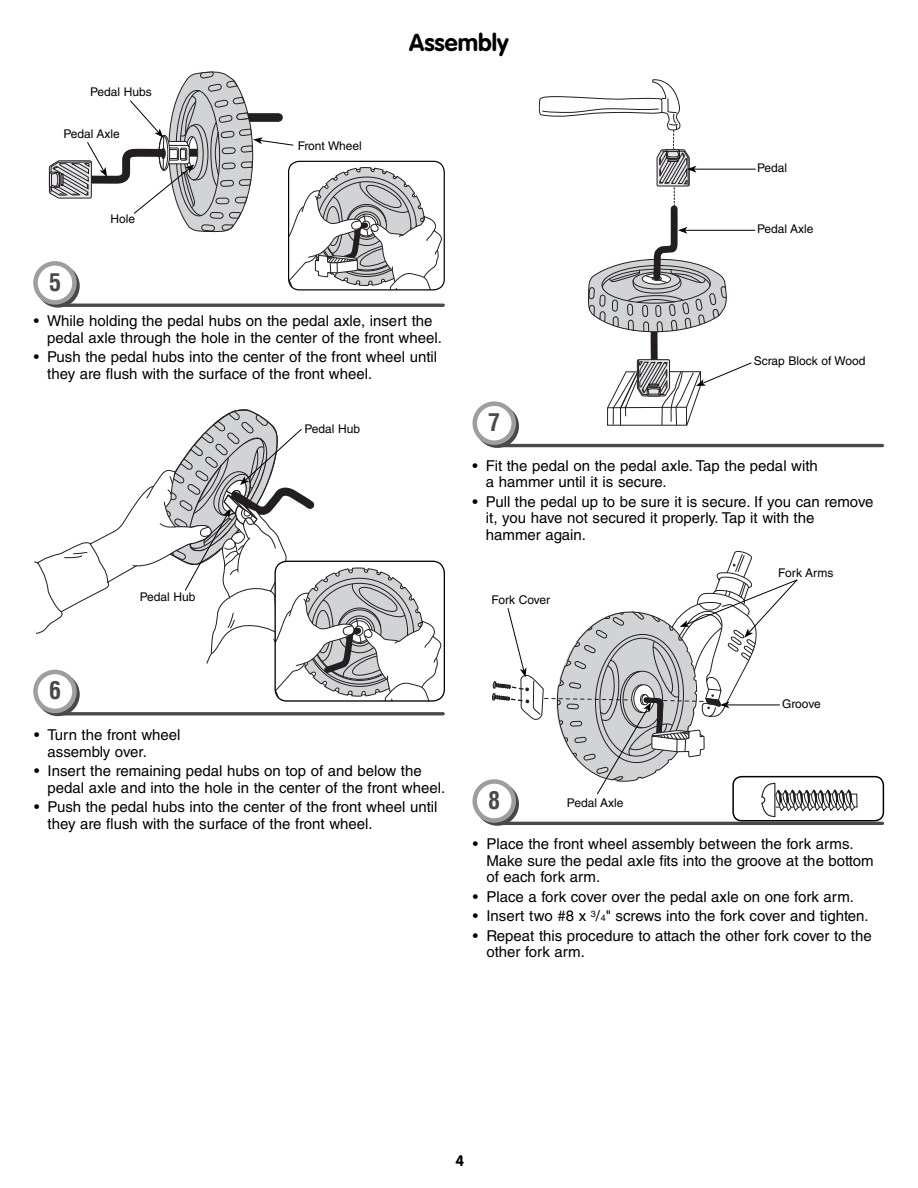
<style>
.page{position:relative;width:918px;height:1188px;background:#fff}
.page>*{position:absolute;margin:0;border:0;box-sizing:border-box;transform-origin:0 0}
.t1{font:700 24px "VAG Rounded Std";color:#000}
.t2{font:700 condensed 24px "Helvetica LT Std";color:#494949}
.t3{font:15px/16.5px "Helvetica LT Std";color:#000}
.t4{font:700 15px "VAG Rounded Std";color:#000}
.t5{font:12px "Helvetica LT Std";color:#000}
.s1{font-size:9px}
</style>
<div class="page">
<hr style="left:694px;top:169px;width:62px;height:1px;background:#000">
<hr style="left:685px;top:230px;width:70px;height:1px;background:#000">
<svg style="left:538px;top:79px;width:214px;height:347px"></svg>
<svg style="left:48px;top:71px;width:396px;height:230px"></svg>
<div style="left:288px;top:161px;width:157px;height:129px;border:1px solid #000;border-radius:11px"></div>
<svg style="left:34px;top:409px;width:410px;height:291px"></svg>
<div style="left:274px;top:561px;width:171px;height:141px;border:1px solid #000;border-radius:12px"></div>
<hr style="left:60px;top:304px;width:383px;height:3px;background:#494949">
<svg style="left:38px;top:266px;width:39px;height:39px"></svg>
<div style="left:36px;top:264px;width:44px;height:44px;border:4px solid #494949;border-radius:50%"></div>
<svg style="left:35px;top:263px;width:39px;height:39px"></svg>
<div style="left:33px;top:261px;width:44px;height:44px;border:4px solid #9e9e9e;border-radius:50%"></div>
<hr style="left:60px;top:712px;width:383px;height:3px;background:#494949">
<svg style="left:38px;top:675px;width:39px;height:39px"></svg>
<div style="left:36px;top:673px;width:44px;height:43px;border:4px solid #494949;border-radius:50%"></div>
<div style="left:35px;top:672px;width:39px;height:39px;background:#fff;border-radius:50%"></div>
<div style="left:33px;top:670px;width:44px;height:43px;border:4px solid #9e9e9e;border-radius:50%"></div>
<hr style="left:499px;top:444px;width:383px;height:3px;background:#494949">
<svg style="left:478px;top:407px;width:39px;height:39px"></svg>
<div style="left:476px;top:404px;width:43px;height:44px;border:4px solid #494949;border-radius:50%"></div>
<svg style="left:475px;top:404px;width:39px;height:39px"></svg>
<div style="left:472px;top:401px;width:44px;height:44px;border:4px solid #9e9e9e;border-radius:50%"></div>
<hr style="left:499px;top:822px;width:383px;height:3px;background:#494949">
<svg style="left:478px;top:784px;width:39px;height:40px"></svg>
<div style="left:476px;top:782px;width:43px;height:44px;border:4px solid #494949;border-radius:50%"></div>
<svg style="left:475px;top:782px;width:39px;height:38px"></svg>
<div style="left:472px;top:779px;width:44px;height:44px;border:4px solid #9e9e9e;border-radius:50%"></div>
<div style="left:775px;top:794px;width:82px;height:13px;border:1px solid #231f20"></div>
<svg style="left:491px;top:551px;width:364px;height:267px"></svg>
<div style="left:732px;top:776px;width:152px;height:45px;border:2px solid #000;border-radius:9px"></div>
<p class="t5" style="left:90px;top:88px;width:63px">Pedal Hubs</p>
<p class="t5" style="left:63px;top:129px;width:58px">Pedal Axle</p>
<h1 class="t2" style="left:49px;top:273px;width:13px">5</h1>
<p class="t5" style="left:110px;top:214px;width:26px">Hole</p>
<p class="t5" style="left:298px;top:142px;width:66px">Front Wheel</p>
<h1 class="t1" style="left:409px;top:31px;width:101px">Assembly</h1>
<p class="t3" style="left:47px;top:314px;width:396px;text-indent:-14px">• While holding the pedal hubs on the pedal axle, insert the pedal axle through the hole in the center of the front wheel.</p>
<p class="t3" style="left:47px;top:350px;width:391px;text-indent:-14px">• Push the pedal hubs into the center of the front wheel until they are flush with the surface of the front wheel.</p>
<p class="t5" style="left:305px;top:424px;width:57px">Pedal Hub</p>
<h1 class="t2" style="left:488px;top:414px;width:13px">7</h1>
<p class="t5" style="left:757px;top:164px;width:32px">Pedal</p>
<p class="t5" style="left:757px;top:224px;width:58px">Pedal Axle</p>
<p class="t5" style="left:754px;top:357px;width:113px">Scrap Block of Wood</p>
<p class="t3" style="left:486px;top:459px;width:333px;text-indent:-14px">• Fit the pedal on the pedal axle. Tap the pedal with a hammer until it is secure.</p>
<p class="t3" style="left:486px;top:495px;width:389px;text-indent:-14px">• Pull the pedal up to be sure it is secure. If you can remove it, you have not secured it properly. Tap it with the<br>hammer again.</p>
<p class="t5" style="left:140px;top:593px;width:57px">Pedal Hub</p>
<p class="t5" style="left:491px;top:596px;width:60px">Fork Cover</p>
<p class="t5" style="left:778px;top:568px;width:57px">Fork Arms</p>
<h1 class="t2" style="left:49px;top:682px;width:13px">6</h1>
<p class="t3" style="left:48px;top:729px;width:134px;text-indent:-14px">• Turn the front wheel assembly over.</p>
<p class="t3" style="left:48px;top:765px;width:399px;text-indent:-14px">• Insert the remaining pedal hubs on top of and below the pedal axle and into the hole in the center of the front wheel.</p>
<p class="t3" style="left:48px;top:801px;width:391px;text-indent:-14px">• Push the pedal hubs into the center of the front wheel until they are flush with the surface of the front wheel.</p>
<h1 class="t2" style="left:488px;top:792px;width:13px">8</h1>
<p class="t5" style="left:567px;top:798px;width:58px">Pedal Axle</p>
<p class="t5" style="left:782px;top:700px;width:40px">Groove</p>
<p class="t3" style="left:486px;top:837px;width:389px;text-indent:-14px">• Place the front wheel assembly between the fork arms.<br>Make sure the pedal axle fits into the groove at the bottom of each fork arm.</p>
<p class="t3" style="left:473px;top:890px;width:383px">• Place a fork cover over the pedal axle on one fork arm.</p>
<p class="t3" style="left:473px;top:909px;width:397px">• Insert two #8 x <sup>3</sup>/<span class="s1">4</span>" screws into the fork cover and tighten.</p>
<p class="t3" style="left:486px;top:929px;width:387px;text-indent:-14px">• Repeat this procedure to attach the other fork cover to the other fork arm.</p>
<p class="t4" style="left:455px;top:1153px;width:10px">4</p>
</div>
